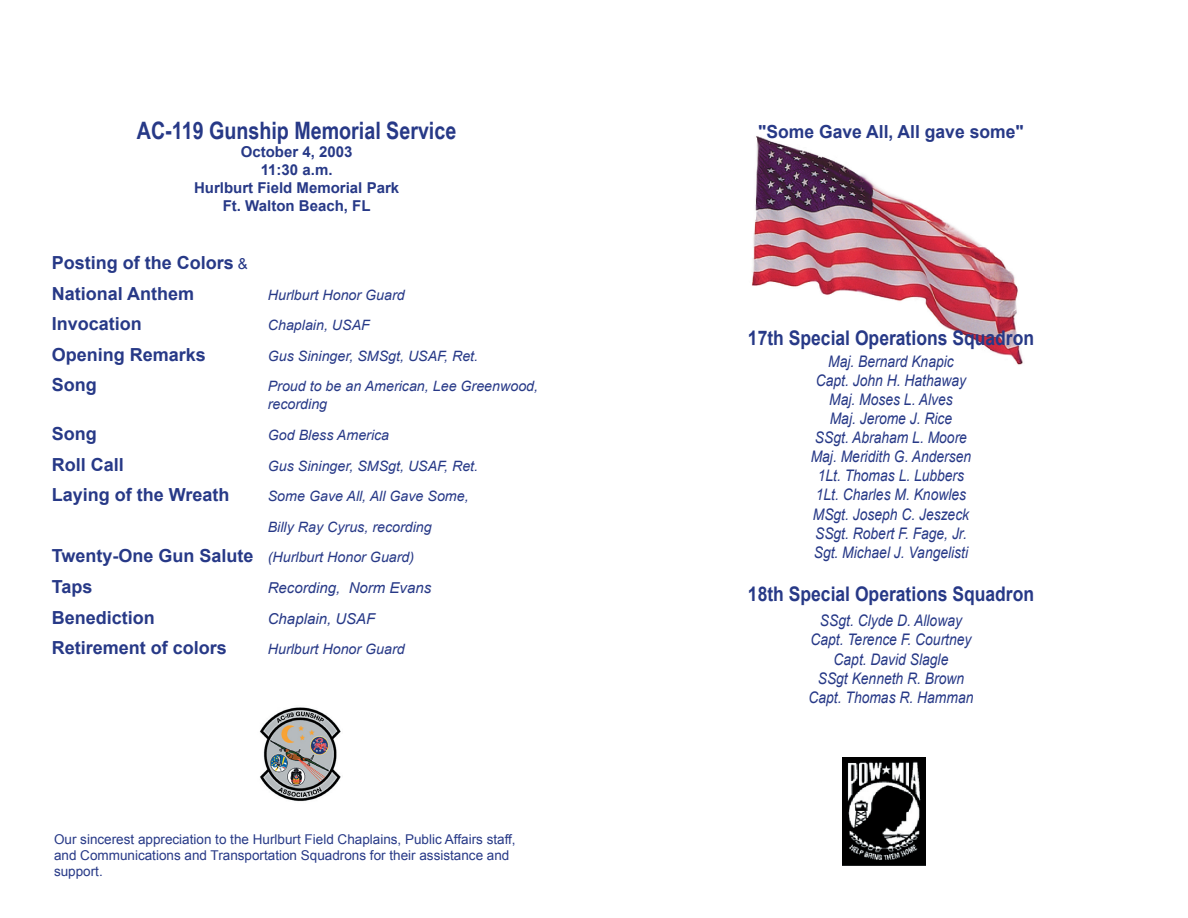
<style>
.page{position:relative;width:1188px;height:918px;background:#fff}
.page>*{position:absolute;margin:0;border:0;box-sizing:border-box;transform-origin:0 0}
.t1{font:700 24px "Arial Narrow";color:#273987}
.t2{font:700 20.1px "Arial";color:#273987;scale:.87 1}
.t3{font:700 18px/30.6px "Arial";color:#273987}
.t4{font:italic 15.9px/19.2px "Arial";color:#273987;text-align:center;scale:.87 1}
.t5{font:700 15px/18px "Arial";color:#273987;text-align:center}
.t6{font:italic 15px "Arial";color:#273987}
.t7{font:italic 14.25px/18px "Arial";color:#273987}
.t8{font:13.5px/16.2px "Arial";color:#273987}
.s1{font-weight:400;font-size:15px}
.s2{font-weight:700;font-style:normal;font-size:18px}
</style>
<div class="page">
<img style="left:752px;top:136px;width:271px;height:229px">
<img style="left:259px;top:707px;width:82px;height:95px">
<img style="left:843px;top:758px;width:82px;height:107px">
<h1 class="t1" style="left:137px;top:113px;width:321px">AC-119 Gunship Memorial Service</h1>
<p class="t5" style="left:194px;top:144px;width:207px">October 4, 2003<br>11:30 a.m.<br>Hurlburt Field Memorial Park<br>Ft. Walton Beach, FL</p>
<p class="t3" style="left:52px;top:248px;width:198px">Posting of the Colors <span class="s1">&amp;<br></span>National Anthem</p>
<p class="t7" style="left:268px;top:286px;width:138px">Hurlburt Honor Guard</p>
<p class="t3" style="left:52px;top:309px;width:92px">Invocation</p>
<p class="t7" style="left:268px;top:316px;width:104px">Chaplain, USAF</p>
<p class="t3" style="left:52px;top:340px;width:156px">Opening Remarks</p>
<p class="t7" style="left:268px;top:347px;width:212px">Gus Sininger, SMSgt, USAF, Ret.</p>
<p class="t3" style="left:52px;top:370px;width:46px">Song</p>
<p class="t7" style="left:268px;top:378px;width:272px">Proud to be an American, Lee Greenwood, recording</p>
<p class="t3" style="left:52px;top:419px;width:46px">Song</p>
<p class="t7" style="left:268px;top:426px;width:123px">God Bless America</p>
<p class="t3" style="left:52px;top:450px;width:74px">Roll Call</p>
<p class="t7" style="left:268px;top:457px;width:212px">Gus Sininger, SMSgt, USAF, Ret.</p>
<p class="t3" style="left:52px;top:480px;width:179px">Laying of the Wreath</p>
<p class="t7" style="left:268px;top:487px;width:202px">Some Gave All, All Gave Some,</p>
<p class="t7" style="left:268px;top:518px;width:165px">Billy Ray Cyrus, recording</p>
<p class="t7" style="left:52px;top:549px;width:364px"><span class="s2">Twenty-One Gun Salute</span> (Hurlburt Honor Guard)</p>
<p class="t3" style="left:52px;top:572px;width:42px">Taps</p>
<p class="t6" style="left:268px;top:578px;width:165px">Recording, Norm Evans</p>
<p class="t3" style="left:52px;top:603px;width:105px">Benediction</p>
<p class="t6" style="left:268px;top:609px;width:109px">Chaplain, USAF</p>
<p class="t3" style="left:52px;top:633px;width:177px">Retirement of colors</p>
<p class="t7" style="left:268px;top:640px;width:138px">Hurlburt Honor Guard</p>
<p class="t8" style="left:54px;top:831px;width:463px">Our sincerest appreciation to the Hurlburt Field Chaplains, Public Affairs staff, and Communications and Transportation Squadrons for their assistance and support.</p>
<p class="t3" style="left:758px;top:117px;width:267px">"Some Gave All, All gave some"</p>
<p class="t2" style="left:748px;top:325px;width:330px">17th Special Operations Squadron</p>
<p class="t4" style="left:811px;top:352px;width:186px">Maj. Bernard Knapic<br>Capt. John H. Hathaway<br>Maj. Moses L. Alves<br>Maj. Jerome J. Rice<br>SSgt. Abraham L. Moore<br>Maj. Meridith G. Andersen<br>1Lt. Thomas L. Lubbers<br>1Lt. Charles M. Knowles<br>MSgt. Joseph C. Jeszeck<br>SSgt. Robert F. Fage, Jr.<br>Sgt. Michael J. Vangelisti</p>
<p class="t2" style="left:748px;top:581px;width:330px">18th Special Operations Squadron</p>
<p class="t4" style="left:809px;top:611px;width:191px">SSgt. Clyde D. Alloway<br>Capt. Terence F. Courtney<br>Capt. David Slagle<br>SSgt Kenneth R. Brown<br>Capt. Thomas R. Hamman</p>
</div>
